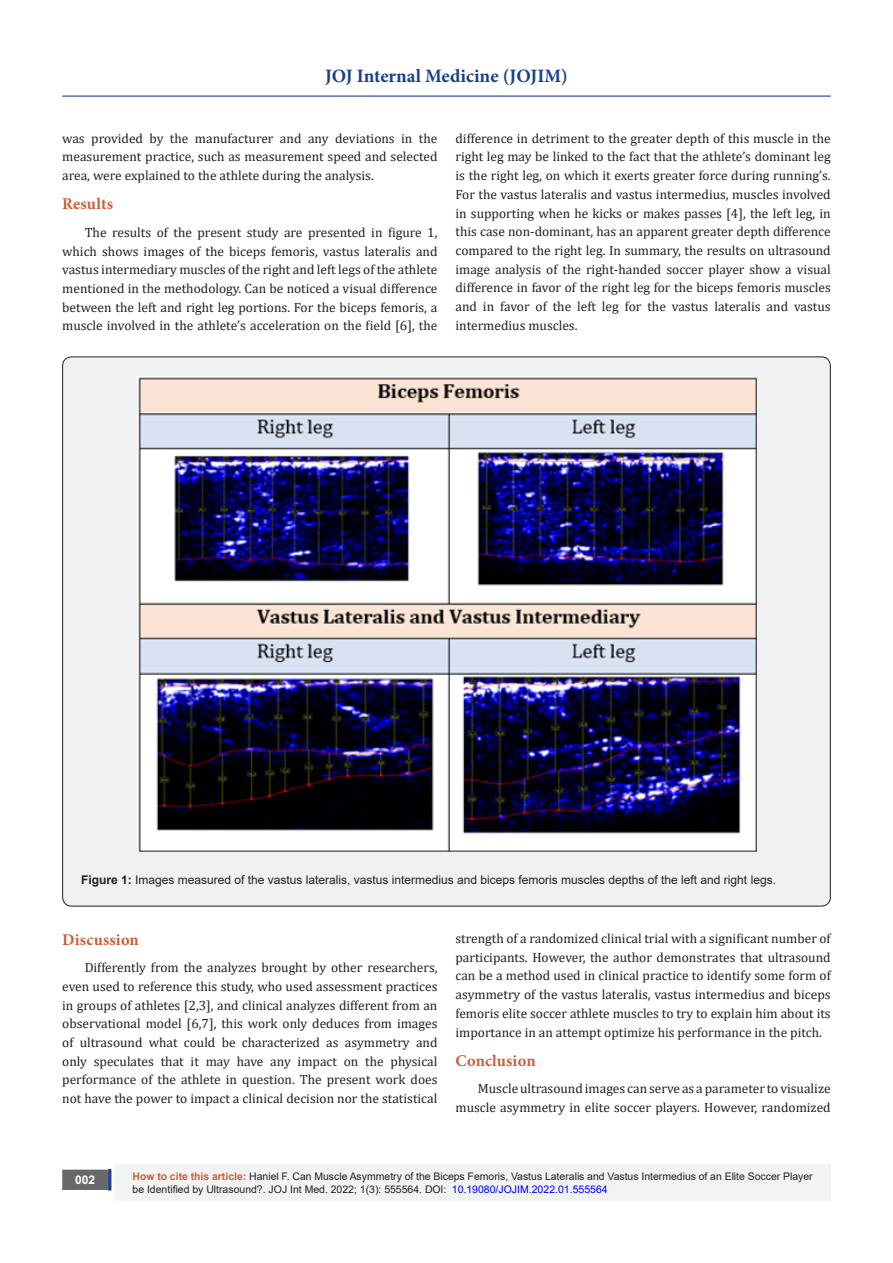
<style>
.page{position:relative;width:893px;height:1263px;background:#fff}
.page>*{position:absolute;margin:0;border:0;box-sizing:border-box;transform-origin:0 0}
.t1{font:700 18.9px "Minion Pro";color:#183f89}
.t2{font:700 16.5px "Minion Pro";letter-spacing:.01em;color:#ca5f37}
.t3{font:13.5px/18.8px "Cambria";color:#231f20;text-align:justify}
.t4{font:12px "Arial";color:#231f20}
.t5{font:700 12px "Arial";color:#fff}
.t6{font:10.5px/13.5px "Arial";color:#231f20}
.s1{font-weight:700}
.s2{font-weight:700;color:#ca5f37}
.s3{color:#00f}
</style>
<div class="page">
<div style="left:115px;top:1164px;width:716px;height:37px;background:#f2f3f4"></div>
<div style="left:63px;top:1170px;width:44px;height:19px;background:#68676a"></div>
<div style="left:62px;top:1169px;width:46px;height:21px;border:2px solid #68676a"></div>
<div style="left:108px;top:1169px;width:3px;height:21px;background:#253f8e;border:2px solid #253f8e"></div>
<hr style="left:62px;top:96px;width:769px;height:1px;background:#253f8e">
<div style="left:63px;top:357px;width:767px;height:549px;background:#f0f1f2;border-radius:9px"></div>
<img style="left:138px;top:377px;width:619px;height:475px">
<h1 class="t1" style="left:325px;top:63px;width:244px">JOJ Internal Medicine (JOJIM)</h1>
<p class="t3" style="left:62px;top:129px;width:377px">was provided by the manufacturer and any deviations in the measurement practice, such as measurement speed and selected area, were explained to the athlete during the analysis.</p>
<p class="t2" style="left:62px;top:192px;width:52px">Results</p>
<p class="t3" style="left:62px;top:223px;width:377px;text-indent:22px">The results of the present study are presented in figure 1, which shows images of the biceps femoris, vastus lateralis and vastus intermediary muscles of the right and left legs of the athlete mentioned in the methodology. Can be noticed a visual difference between the left and right leg portions. For the biceps femoris, a muscle involved in the athlete’s acceleration on the field [6], the</p>
<p class="t3" style="left:455px;top:129px;width:377px">difference in detriment to the greater depth of this muscle in the right leg may be linked to the fact that the athlete’s dominant leg is the right leg, on which it exerts greater force during running’s.<br>For the vastus lateralis and vastus intermedius, muscles involved in supporting when he kicks or makes passes [4], the left leg, in this case non-dominant, has an apparent greater depth difference compared to the right leg. In summary, the results on ultrasound image analysis of the right-handed soccer player show a visual difference in favor of the right leg for the biceps femoris muscles and in favor of the left leg for the vastus lateralis and vastus intermedius muscles.</p>
<p class="t4" style="left:81px;top:872px;width:696px"><span class="s1">Figure 1:</span> Images measured of the vastus lateralis, vastus intermedius and biceps femoris muscles depths of the left and right legs.</p>
<p class="t2" style="left:62px;top:928px;width:78px">Discussion</p>
<p class="t3" style="left:62px;top:958px;width:377px;text-indent:22px">Differently from the analyzes brought by other researchers, even used to reference this study, who used assessment practices in groups of athletes [2,3], and clinical analyzes different from an observational model [6,7], this work only deduces from images of ultrasound what could be characterized as asymmetry and only speculates that it may have any impact on the physical performance of the athlete in question. The present work does not have the power to impact a clinical decision nor the statistical</p>
<p class="t3" style="left:455px;top:929px;width:377px">strength of a randomized clinical trial with a significant number of participants. However, the author demonstrates that ultrasound can be a method used in clinical practice to identify some form of asymmetry of the vastus lateralis, vastus intermedius and biceps femoris elite soccer athlete muscles to try to explain him about its importance in an attempt optimize his performance in the pitch.</p>
<p class="t2" style="left:455px;top:1049px;width:82px">Conclusion</p>
<p class="t3" style="left:455px;top:1079px;width:377px;text-align:right">Muscle ultrasound images can serve as a parameter to visualize muscle asymmetry in elite soccer players. However, randomized</p>
<p class="t5" style="left:75px;top:1171px;width:22px">002</p>
<p class="t6" style="left:133px;top:1169px;width:682px"><span class="s2">How to cite this article:</span> Haniel F. Can Muscle Asymmetry of the Biceps Femoris, Vastus Lateralis and Vastus Intermedius of an Elite Soccer Player be Identified by Ultrasound?. JOJ Int Med. 2022; 1(3): 555564. DOI: <span class="s3">10.19080/JOJIM.2022.01.555564</span></p>
</div>
